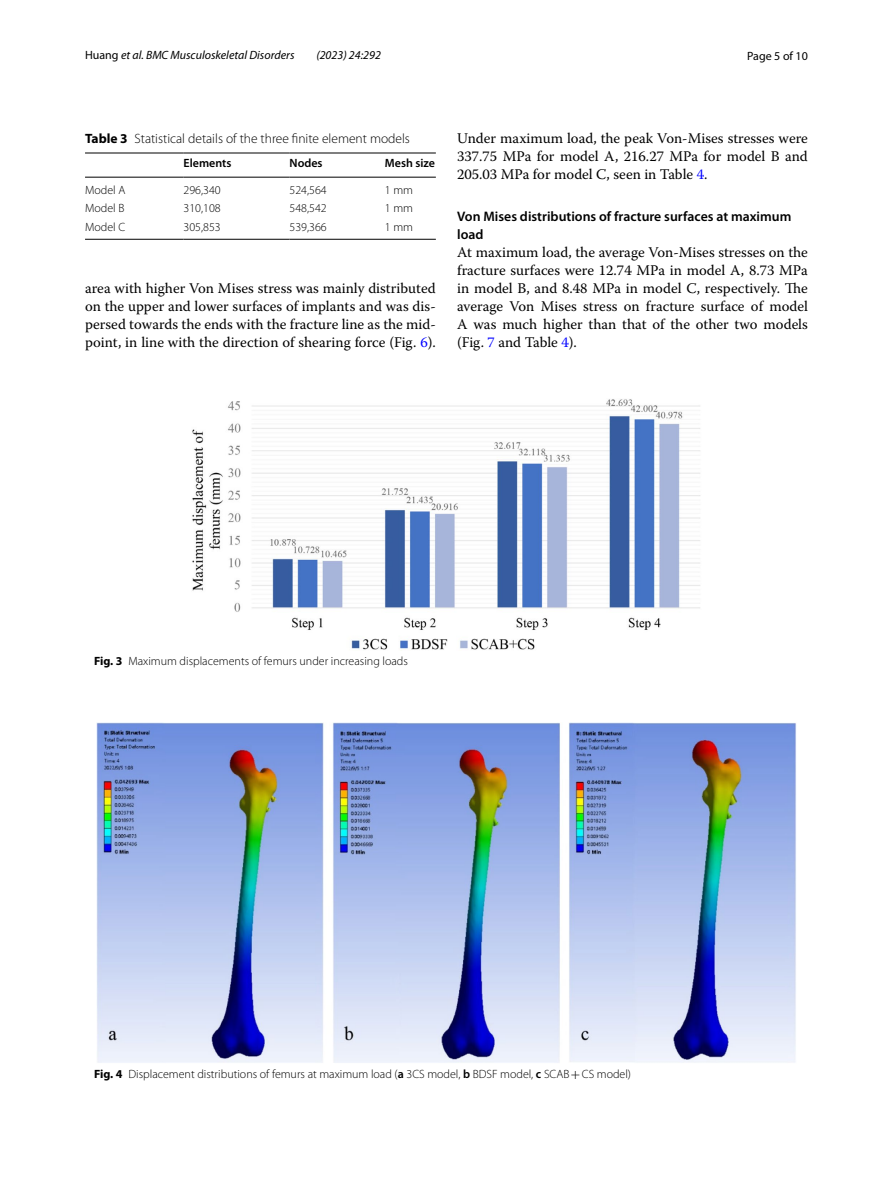
<style>
.page{position:relative;width:893px;height:1187px;background:#fff}
.page>*{position:absolute;margin:0;border:0;box-sizing:border-box;transform-origin:0 0}
.t1{font:14.7px/18px "Warnock Pro";color:#000;text-align:justify}
.t2{font:600 13.8px/18px "Myriad Pro";color:#000}
.t3{font:300 13.5px "Myriad Pro";color:#000}
.t4{font:300 12px "Myriad Pro";color:#000}
.t5{font:italic 12px "Myriad Pro";color:#000}
.t6{font:600 12px "Myriad Pro";color:#000}
.t7{font:12px "Myriad Pro";color:#000}
.s1{font-style:normal}
.s2{font-weight:700}
.s3{color:#00f}
.s4{font-weight:600}
.s5{font-family:"MTSY";font-weight:400}
</style>
<div class="page">
<hr style="left:85px;top:153px;width:99px;height:1px;background:#000">
<hr style="left:85px;top:177px;width:99px;height:1px;background:#000">
<hr style="left:184px;top:153px;width:106px;height:1px;background:#000">
<hr style="left:184px;top:177px;width:106px;height:1px;background:#000">
<hr style="left:290px;top:153px;width:95px;height:1px;background:#000">
<hr style="left:290px;top:177px;width:95px;height:1px;background:#000">
<hr style="left:385px;top:153px;width:51px;height:1px;background:#000">
<hr style="left:385px;top:177px;width:51px;height:1px;background:#000">
<hr style="left:85px;top:239px;width:99px;height:1px;background:#000">
<hr style="left:184px;top:239px;width:106px;height:1px;background:#000">
<hr style="left:290px;top:239px;width:95px;height:1px;background:#000">
<hr style="left:385px;top:239px;width:51px;height:1px;background:#000">
<img style="left:192px;top:399px;width:509px;height:251px">
<img style="left:96px;top:722px;width:701px;height:340px">
<p class="t5" style="left:85px;top:48px;width:211px"><span class="s1">Huang</span> et al. BMC Musculoskeletal Disorders</p>
<p class="t5" style="left:316px;top:48px;width:66px">(2023) 24:292</p>
<p class="t7" style="left:747px;top:48px;width:62px">Page 5 of 10</p>
<p class="t3" style="left:85px;top:131px;width:326px"><span class="s2">Table 3</span> Statistical details of the three finite element models</p>
<p class="t6" style="left:184px;top:156px;width:49px">Elements</p>
<p class="t6" style="left:290px;top:156px;width:35px">Nodes</p>
<p class="t6" style="left:385px;top:156px;width:52px">Mesh size</p>
<p class="t4" style="left:85px;top:184px;width:42px">Model A</p>
<p class="t4" style="left:184px;top:184px;width:39px">296,340</p>
<p class="t4" style="left:290px;top:184px;width:39px">524,564</p>
<p class="t4" style="left:385px;top:184px;width:30px">1mm</p>
<p class="t4" style="left:85px;top:202px;width:41px">Model B</p>
<p class="t4" style="left:184px;top:202px;width:39px">310,108</p>
<p class="t4" style="left:290px;top:202px;width:39px">548,542</p>
<p class="t4" style="left:385px;top:202px;width:30px">1mm</p>
<p class="t4" style="left:85px;top:220px;width:42px">Model C</p>
<p class="t4" style="left:184px;top:220px;width:39px">305,853</p>
<p class="t4" style="left:290px;top:220px;width:39px">539,366</p>
<p class="t4" style="left:385px;top:220px;width:30px">1mm</p>
<p class="t1" style="left:85px;top:278px;width:352px">area with higher Von Mises stress was mainly distributed on the upper and lower surfaces of implants and was dis&shy;persed towards the ends with the fracture line as the mid&shy;point, in line with the direction of shearing force (Fig. <span class="s3">6</span>).</p>
<p class="t1" style="left:457px;top:128px;width:352px">Under maximum load, the peak Von-Mises stresses were 337.75 MPa for model A, 216.27 MPa for model B and 205.03 MPa for model C, seen in Table <span class="s3">4</span>.</p>
<p class="t2" style="left:457px;top:206px;width:336px">Von Mises distributions of fracture surfaces at maximum load</p>
<p class="t1" style="left:457px;top:242px;width:352px">At maximum load, the average Von-Mises stresses on the fracture surfaces were 12.74 MPa in model A, 8.73 MPa in model B, and 8.48 MPa in model C, respectively. The average Von Mises stress on fracture surface of model A was much higher than that of the other two models (Fig. <span class="s3">7</span> and Table <span class="s3">4</span>).</p>
<p class="t4" style="left:94px;top:654px;width:315px"><span class="s2">Fig. 3</span> Maximum displacements of femurs under increasing loads</p>
<p class="t4" style="left:94px;top:1067px;width:539px"><span class="s2">Fig. 4</span> Displacement distributions of femurs at maximum load (<span class="s4">a</span> 3CS model, <span class="s4">b</span> BDSF model, <span class="s4">c</span> SCAB<span class="s5">+</span>CS model)</p>
</div>
